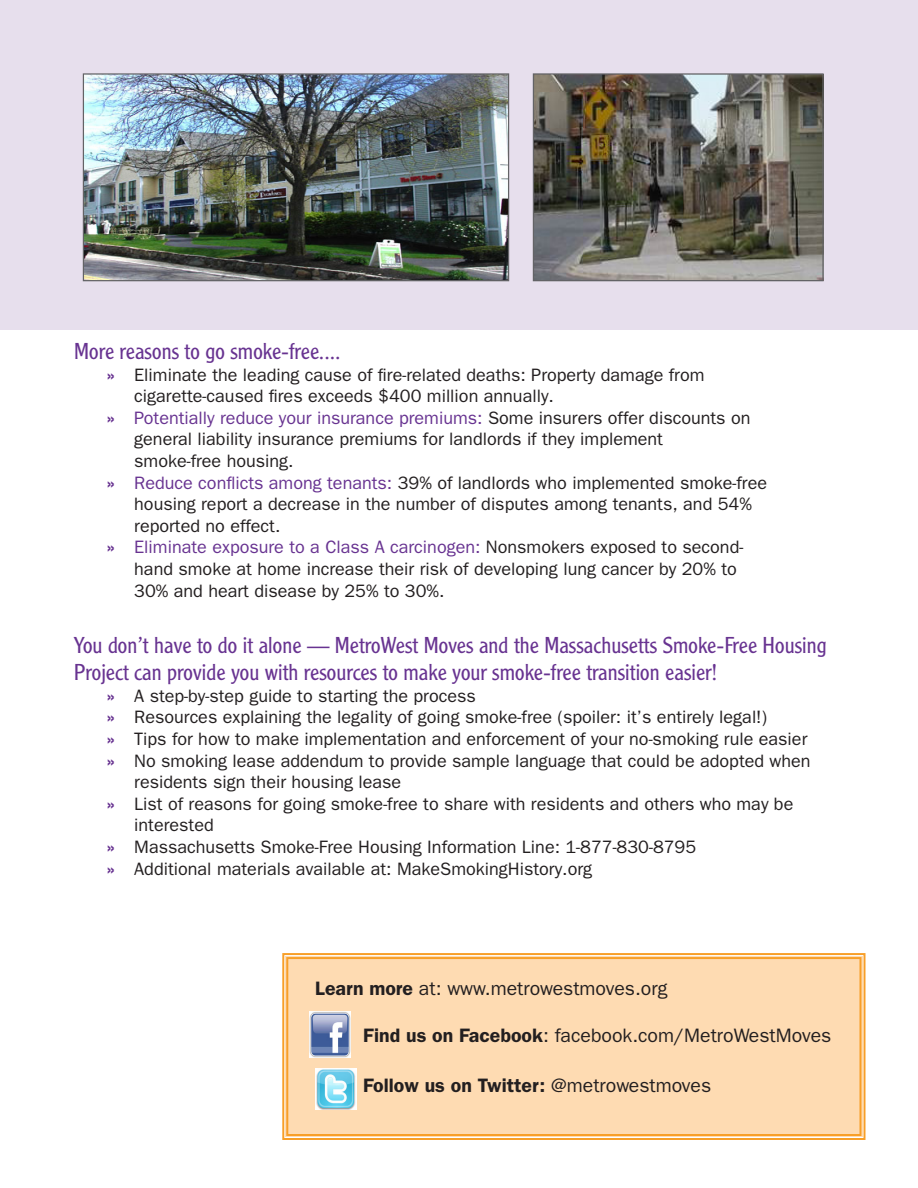
<style>
.page{position:relative;width:918px;height:1188px;background:#fff}
.page>*{position:absolute;margin:0;border:0;box-sizing:border-box;transform-origin:0 0}
.Header_1{font:300 22.5px/27px "Clearface Gothic LT Std";color:#683391}
.header_2{font:300 22.5px "Clearface Gothic LT Std";color:#683391}
.t1{font:19.5px "ITC Franklin Gothic Std";color:#231f20}
.t2{font:600 19.5px "ITC Franklin Gothic Std";color:#231f20}
.body{font:18px/21.6px "ITC Franklin Gothic Std";color:#231f20}
.s1{font-family:"Clearface Gothic LT Std";font-weight:700;color:#683391}
.s2{color:#683391}
.s3{font-weight:600}
.s4{font-weight:400}
</style>
<div class="page">
<div style="left:0;top:0;width:918px;height:329px;background:#e7dfed"></div>
<div style="left:282px;top:953px;width:584px;height:187px;background:#fedbb2"></div>
<div style="left:286px;top:957px;width:575px;height:179px;border:2px solid #f89f28"></div>
<img style="left:310px;top:1012px;width:40px;height:46px">
<img style="left:315px;top:1069px;width:41px;height:41px">
<img style="left:85px;top:75px;width:422px;height:204px">
<div style="left:83px;top:73px;width:426px;height:208px;border:1px solid #636366"></div>
<img style="left:535px;top:75px;width:287px;height:204px">
<div style="left:533px;top:73px;width:291px;height:208px;border:1px solid #636366"></div>
<p class="header_2" style="left:74px;top:337px;width:268px">More reasons to go smoke-free....</p>
<p class="body" style="left:107px;top:364px;width:599px"><span class="s1">»</span> Eliminate the leading cause of fire-related deaths: Property damage from</p>
<p class="body" style="left:134px;top:385px;width:421px">cigarette-caused fires exceeds $400 million annually.</p>
<p class="body" style="left:134px;top:407px;width:618px;text-indent:-27px"><span class="s1">»</span> <span class="s2">Potentially reduce your insurance premiums:</span> Some insurers offer discounts on general liability insurance premiums for landlords if they implement</p>
<p class="body" style="left:134px;top:450px;width:161px">smoke-free housing.</p>
<p class="body" style="left:134px;top:472px;width:634px;text-indent:-27px"><span class="s1">»</span> <span class="s2">Reduce conflicts among tenants:</span> 39% of landlords who implemented smoke-free housing report a decrease in the number of disputes among tenants, and 54% reported no effect.</p>
<p class="body" style="left:134px;top:537px;width:611px;text-indent:-27px"><span class="s1">»</span> <span class="s2">Eliminate exposure to a Class A carcinogen:</span> Nonsmokers exposed to second&shy;hand smoke at home increase their risk of developing lung cancer by 20% to<br>30% and heart disease by 25% to 30%.</p>
<p class="Header_1" style="left:74px;top:632px;width:754px">You don’t have to do it alone — MetroWest Moves and the Massachusetts Smoke-Free Housing<br>Project can provide you with resources to make your smoke-free transition easier!</p>
<p class="body" style="left:107px;top:685px;width:370px"><span class="s1">»</span> A step-by-step guide to starting the process</p>
<p class="body" style="left:107px;top:707px;width:661px"><span class="s1">»</span> Resources explaining the legality of going smoke-free (spoiler: it’s entirely legal!)</p>
<p class="body" style="left:107px;top:728px;width:702px"><span class="s1">»</span> Tips for how to make implementation and enforcement of your no-smoking rule easier</p>
<p class="body" style="left:107px;top:750px;width:705px"><span class="s1">»</span> No smoking lease addendum to provide sample language that could be adopted when</p>
<p class="body" style="left:134px;top:771px;width:269px">residents sign their housing lease</p>
<p class="body" style="left:107px;top:793px;width:688px"><span class="s1">»</span> List of reasons for going smoke-free to share with residents and others who may be</p>
<p class="body" style="left:134px;top:815px;width:81px">interested</p>
<p class="body" style="left:107px;top:836px;width:590px"><span class="s1">»</span> Massachusetts Smoke-Free Housing Information Line: 1-877-830-8795</p>
<p class="body" style="left:107px;top:858px;width:486px"><span class="s1">»</span> Additional materials available at: MakeSmokingHistory.org</p>
<p class="t1" style="left:315px;top:977px;width:354px"><span class="s3">Learn more</span> at: www.metrowestmoves.org</p>
<p class="t1" style="left:363px;top:1024px;width:470px"><span class="s3">Find us on Facebook</span>: facebook.com/MetroWestMoves</p>
<p class="t2" style="left:363px;top:1074px;width:350px">Follow us on Twitter: <span class="s4">@metrowestmoves</span></p>
</div>
